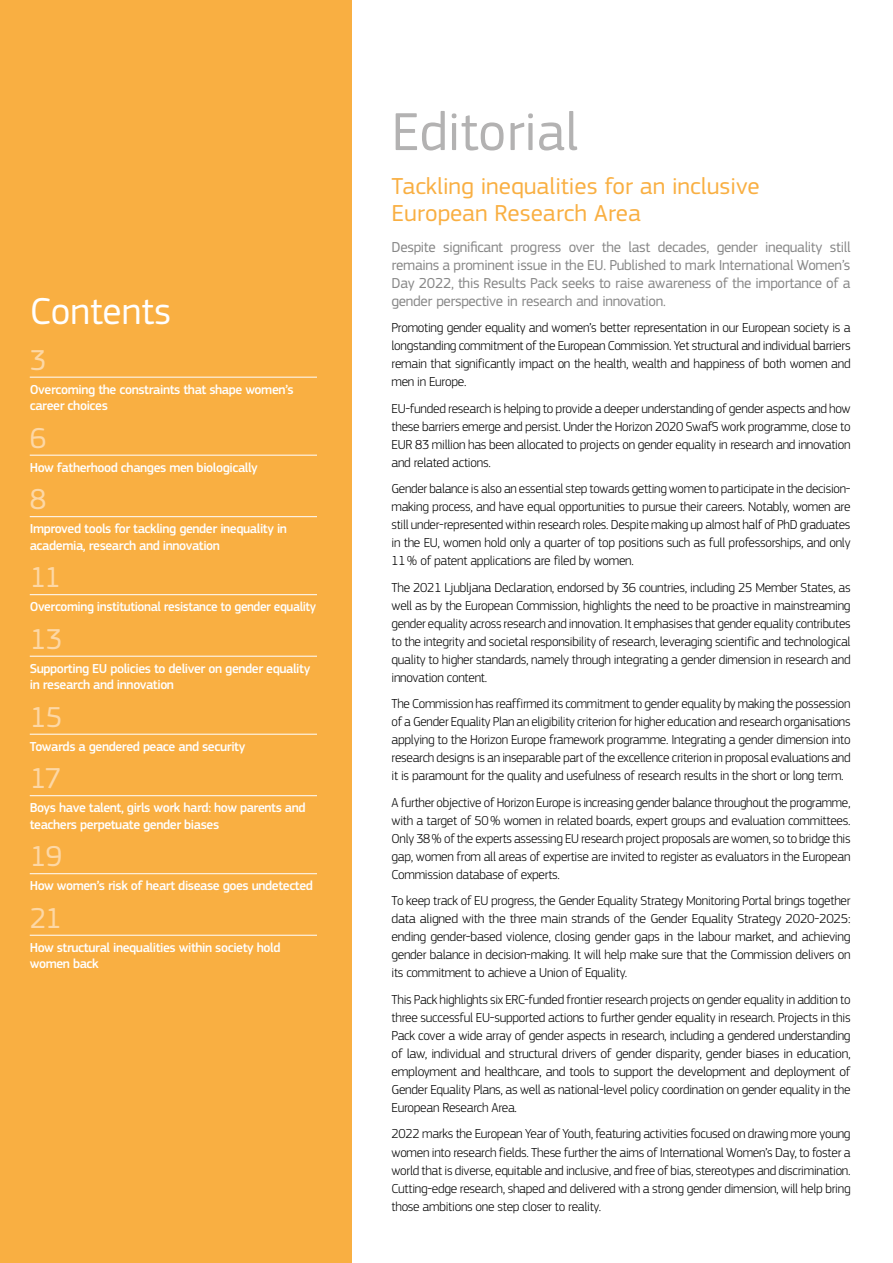
<style>
.page{position:relative;width:893px;height:1263px;background:#fff}
.page>*{position:absolute;margin:0;border:0;box-sizing:border-box;transform-origin:0 0}
.Edito-_Editorial{font:55.5px "EC Square Sans Pro";color:#b3b2b2}
.TOC-_Contents{font:39px "EC Square Sans Pro";color:#fff}
.t1{font:30px "EC Square Sans Pro";letter-spacing:-.04em;color:#fdd8a6}
._02_Titres_niveau_2{font:24px/27px "EC Square Sans Pro";color:#f9af42;scale:1.04 1}
.Edito-Intro{font:15px/18px "EC Square Sans Pro";letter-spacing:-.02em;color:#878787;text-align:justify}
._00_Body{font:300 13.5px/18px "EC Square Sans Pro";letter-spacing:-.02em;color:#000;text-align:justify}
.t2{font:500 13.5px/16.5px "EC Square Sans Pro";letter-spacing:-.03em;color:#fff}
</style>
<div class="page">
<div style="left:0;top:0;width:351px;height:1263px;background:#f9af42"></div>
<hr style="left:30px;top:377px;width:287px;height:1px;background:#fff">
<hr style="left:30px;top:455px;width:287px;height:1px;background:#fff">
<hr style="left:30px;top:516px;width:287px;height:1px;background:#fff">
<hr style="left:30px;top:594px;width:287px;height:1px;background:#fff">
<hr style="left:30px;top:656px;width:287px;height:1px;background:#fff">
<hr style="left:30px;top:734px;width:287px;height:1px;background:#fff">
<hr style="left:30px;top:795px;width:287px;height:1px;background:#fff">
<hr style="left:30px;top:873px;width:287px;height:1px;background:#fff">
<hr style="left:30px;top:935px;width:287px;height:1px;background:#fff">
<p class="TOC-_Contents" style="left:30px;top:288px;width:143px">Contents</p>
<p class="t1" style="left:30px;top:342px;width:18px">3</p>
<p class="t2" style="left:30px;top:381px;width:265px">Overcoming the constraints that shape women’s career choices</p>
<p class="t1" style="left:30px;top:420px;width:18px">6</p>
<p class="t2" style="left:30px;top:459px;width:230px">How fatherhood changes men biologically</p>
<p class="t1" style="left:30px;top:482px;width:18px">8</p>
<p class="t2" style="left:30px;top:521px;width:259px">Improved tools for tackling gender inequality in academia, research and innovation</p>
<p class="t1" style="left:30px;top:560px;width:33px">11</p>
<p class="t2" style="left:30px;top:599px;width:288px">Overcoming institutional resistance to gender equality</p>
<p class="t1" style="left:30px;top:621px;width:34px">13</p>
<p class="t2" style="left:30px;top:660px;width:282px">Supporting EU policies to deliver on gender equality in research and innovation</p>
<p class="t1" style="left:30px;top:699px;width:34px">15</p>
<p class="t2" style="left:30px;top:738px;width:217px">Towards a gendered peace and security</p>
<p class="t1" style="left:30px;top:761px;width:33px">17</p>
<p class="t2" style="left:30px;top:800px;width:277px">Boys have talent, girls work hard: how parents and teachers perpetuate gender biases</p>
<p class="t1" style="left:30px;top:839px;width:34px">19</p>
<p class="t2" style="left:30px;top:878px;width:285px">How women’s risk of heart disease goes undetected</p>
<p class="t1" style="left:30px;top:900px;width:34px">21</p>
<p class="t2" style="left:30px;top:939px;width:252px">How structural inequalities within society hold women back</p>
<h1 class="Edito-_Editorial" style="left:392px;top:99px;width:188px">Editorial</h1>
<h2 class="_02_Titres_niveau_2" style="left:392px;top:173px;width:356px">Tackling inequalities for an inclusive<br>European Research Area</h2>
<p class="Edito-Intro" style="left:392px;top:238px;width:461px">Despite significant progress over the last decades, gender inequality still remains a prominent issue in the EU. Published to mark International Women’s Day 2022, this Results Pack seeks to raise awareness of the importance of a gender perspective in research and innovation.</p>
<p class="_00_Body" style="left:392px;top:319px;width:461px">Promoting gender equality and women’s better representation in our European society is a longstanding commitment of the European Commission. Yet structural and individual barriers remain that significantly impact on the health, wealth and happiness of both women and men in Europe.</p>
<p class="_00_Body" style="left:392px;top:399px;width:461px">EU-funded research is helping to provide a deeper understanding of gender aspects and how these barriers emerge and persist. Under the Horizon 2020 SwafS work programme, close to EUR 83 million has been allocated to projects on gender equality in research and innovation and related actions.</p>
<p class="_00_Body" style="left:392px;top:480px;width:461px">Gender balance is also an essential step towards getting women to participate in the decision&shy;making process, and have equal opportunities to pursue their careers. Notably, women are still under-represented within research roles. Despite making up almost half of PhD graduates in the EU, women hold only a quarter of top positions such as full professorships, and only 11% of patent applications are filed by women.</p>
<p class="_00_Body" style="left:392px;top:578px;width:461px">The 2021 Ljubljana Declaration, endorsed by 36 countries, including 25 Member States, as well as by the European Commission, highlights the need to be proactive in mainstreaming gender equality across research and innovation. It emphasises that gender equality contributes to the integrity and societal responsibility of research, leveraging scientific and technological quality to higher standards, namely through integrating a gender dimension in research and innovation content.</p>
<p class="_00_Body" style="left:392px;top:695px;width:461px">The Commission has reaffirmed its commitment to gender equality by making the possession of a Gender Equality Plan an eligibility criterion for higher education and research organisations applying to the Horizon Europe framework programme. Integrating a gender dimension into research designs is an inseparable part of the excellence criterion in proposal evaluations and it is paramount for the quality and usefulness of research results in the short or long term.</p>
<p class="_00_Body" style="left:392px;top:793px;width:461px">A further objective of Horizon Europe is increasing gender balance throughout the programme, with a target of 50% women in related boards, expert groups and evaluation committees.<br>Only 38% of the experts assessing EU research project proposals are women, so to bridge this gap, women from all areas of expertise are invited to register as evaluators in the European Commission database of experts.</p>
<p class="_00_Body" style="left:392px;top:892px;width:461px">To keep track of EU progress, the Gender Equality Strategy Monitoring Portal brings together data aligned with the three main strands of the Gender Equality Strategy 2020-2025: ending gender-based violence, closing gender gaps in the labour market, and achieving gender balance in decision-making. It will help make sure that the Commission delivers on its commitment to achieve a Union of Equality.</p>
<p class="_00_Body" style="left:392px;top:990px;width:461px">This Pack highlights six ERC-funded frontier research projects on gender equality in addition to three successful EU-supported actions to further gender equality in research. Projects in this Pack cover a wide array of gender aspects in research, including a gendered understanding of law, individual and structural drivers of gender disparity, gender biases in education, employment and healthcare, and tools to support the development and deployment of Gender Equality Plans, as well as national-level policy coordination on gender equality in the European Research Area.</p>
<p class="_00_Body" style="left:392px;top:1125px;width:461px">2022 marks the European Year of Youth, featuring activities focused on drawing more young women into research fields. These further the aims of International Women’s Day, to foster a world that is diverse, equitable and inclusive, and free of bias, stereotypes and discrimination.<br>Cutting-edge research, shaped and delivered with a strong gender dimension, will help bring those ambitions one step closer to reality.</p>
</div>
